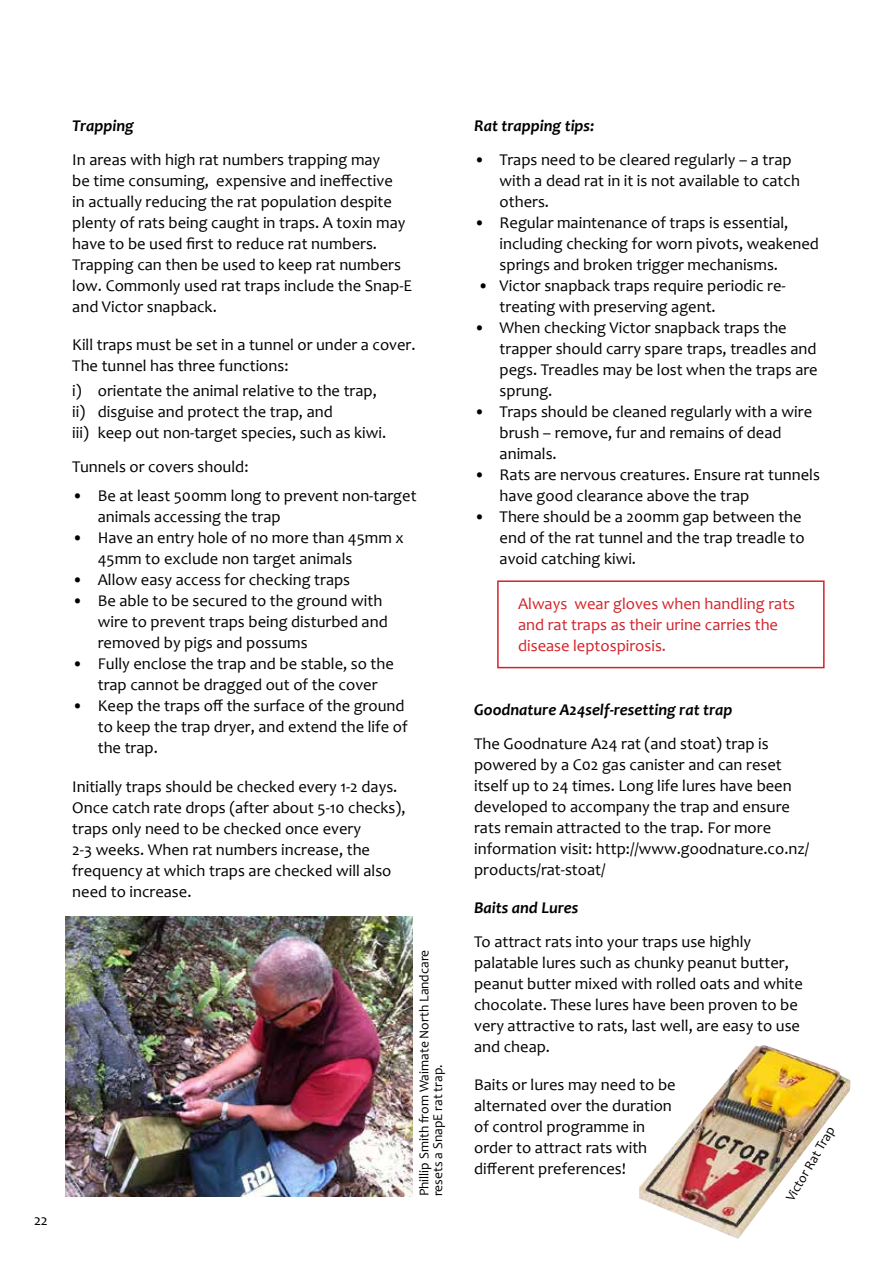
<style>
.page{position:relative;width:893px;height:1263px;background:#fff}
.page>*{position:absolute;margin:0;border:0;box-sizing:border-box;transform-origin:0 0}
.t1{font:16.5px/21px "Candara";color:#000}
.t2{font:16.5px/21px "Candara";color:#d2232a}
.t3{font:italic 700 16.5px "Candara";color:#000}
.t4{font:15px "Candara";color:#000}
.t5{font:13.5px/13.5px "Candara";color:#000}
</style>
<div class="page">
<img style="left:639px;top:1045px;width:211px;height:194px">
<img style="left:66px;top:916px;width:346px;height:280px">
<div style="left:497px;top:580px;width:328px;height:88px;border:2px solid #d2232a"></div>
<p class="t4" style="left:34px;top:1211px;width:15px">22</p>
<p class="t3" style="left:72px;top:115px;width:63px">Trapping</p>
<p class="t1" style="left:72px;top:149px;width:341px">In areas with high rat numbers trapping may<br>be time consuming, expensive and ineffective<br>in actually reducing the rat population despite plenty of rats being caught in traps. A toxin may have to be used first to reduce rat numbers.<br>Trapping can then be used to keep rat numbers low. Commonly used rat traps include the Snap-E and Victor snapback.</p>
<p class="t1" style="left:72px;top:334px;width:345px">Kill traps must be set in a tunnel or under a cover.<br>The tunnel has three functions:</p>
<p class="t1" style="left:72px;top:380px;width:315px">i) orientate the animal relative to the trap, ii) disguise and protect the trap, and<br>iii) keep out non-target species, such as kiwi.</p>
<p class="t1" style="left:72px;top:456px;width:178px">Tunnels or covers should:</p>
<p class="t1" style="left:98px;top:485px;width:320px;text-indent:-25px">• Be at least 500mm long to prevent non-target animals accessing the trap</p>
<p class="t1" style="left:98px;top:527px;width:307px;text-indent:-25px">• Have an entry hole of no more than 45mm x<br>45mm to exclude non target animals</p>
<p class="t1" style="left:72px;top:569px;width:279px">• Allow easy access for checking traps</p>
<p class="t1" style="left:98px;top:590px;width:291px;text-indent:-25px">• Be able to be secured to the ground with wire to prevent traps being disturbed and removed by pigs and possums</p>
<p class="t1" style="left:72px;top:653px;width:323px;text-align:center">• Fully enclose the trap and be stable, so the trap cannot be dragged out of the cover</p>
<p class="t1" style="left:98px;top:695px;width:311px;text-indent:-25px">• Keep the traps off the surface of the ground to keep the trap dryer, and extend the life of the trap.</p>
<p class="t1" style="left:72px;top:775px;width:335px">Initially traps should be checked every 1-2 days.<br>Once catch rate drops (after about 5-10 checks), traps only need to be checked once every<br>2-3 weeks. When rat numbers increase, the frequency at which traps are checked will also need to increase.</p>
<p class="t5" style="left:417px;top:1196px;width:248px;rotate:-90deg">Phillip Smith from Waimate North Landcare resets a SnapE rat trap.</p>
<p class="t3" style="left:474px;top:115px;width:122px">Rat trapping tips:</p>
<p class="t1" style="left:500px;top:149px;width:302px;text-indent:-25px">• Traps need to be cleared regularly – a trap with a dead rat in it is not available to catch others.</p>
<p class="t1" style="left:500px;top:212px;width:321px;text-indent:-25px">• Regular maintenance of traps is essential, including checking for worn pivots, weakened springs and broken trigger mechanisms.</p>
<p class="t1" style="left:500px;top:275px;width:288px;text-indent:-22px">• Victor snapback traps require periodic re&shy;treating with preserving agent.</p>
<p class="t1" style="left:500px;top:317px;width:320px;text-indent:-25px">• When checking Victor snapback traps the trapper should carry spare traps, treadles and pegs. Treadles may be lost when the traps are sprung.</p>
<p class="t1" style="left:500px;top:401px;width:314px;text-indent:-25px">• Traps should be cleaned regularly with a wire brush – remove, fur and remains of dead animals.</p>
<p class="t1" style="left:500px;top:464px;width:322px;text-indent:-25px">• Rats are nervous creatures. Ensure rat tunnels have good clearance above the trap</p>
<p class="t1" style="left:500px;top:506px;width:306px;text-indent:-25px">• There should be a 200mm gap between the end of the rat tunnel and the trap treadle to avoid catching kiwi.</p>
<p class="t2" style="left:518px;top:593px;width:279px">Always wear gloves when handling rats and rat traps as their urine carries the disease leptospirosis.</p>
<p class="t3" style="left:474px;top:700px;width:260px">Goodnature A24self-resetting rat trap</p>
<p class="t1" style="left:474px;top:733px;width:337px">The Goodnature A24 rat (and stoat) trap is powered by a C02 gas canister and can reset itself up to 24 times. Long life lures have been developed to accompany the trap and ensure rats remain attracted to the trap. For more information visit: http://www.goodnature.co.nz/ products/rat-stoat/</p>
<p class="t3" style="left:474px;top:897px;width:106px">Baits and Lures</p>
<p class="t1" style="left:474px;top:931px;width:330px">To attract rats into your traps use highly palatable lures such as chunky peanut butter, peanut butter mixed with rolled oats and white chocolate. These lures have been proven to be very attractive to rats, last well, are easy to use and cheap.</p>
<p class="t1" style="left:474px;top:1074px;width:203px">Baits or lures may need to be alternated over the duration of control programme in order to attract rats with different preferences!</p>
<p class="t5" style="left:783px;top:1197px;width:86px;rotate:-60deg">Victor Rat Trap</p>
</div>
